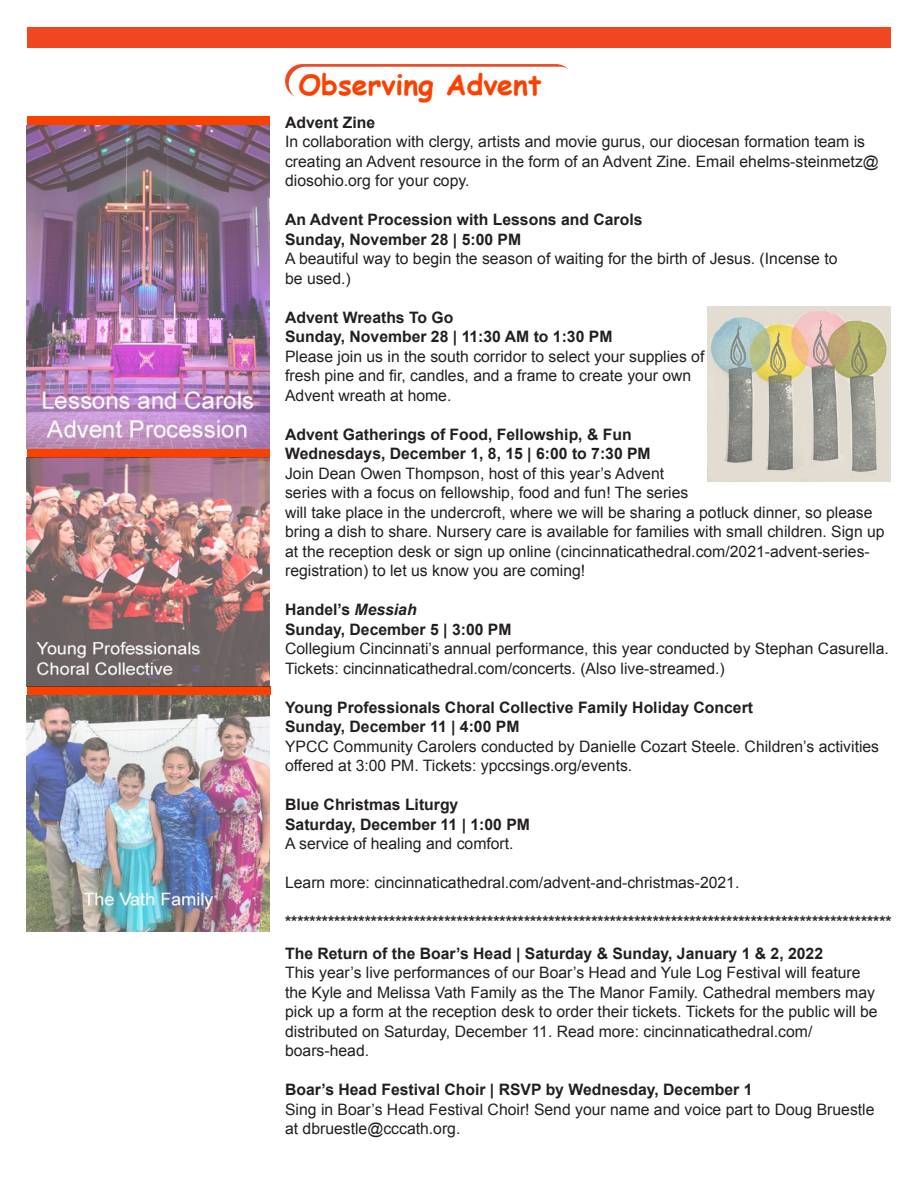
<style>
.page{position:relative;width:918px;height:1188px;background:#fff}
.page>*{position:absolute;margin:0;border:0;box-sizing:border-box;transform-origin:0 0}
.t1{font:700 28.5px "Comic Sans MS";color:#fb4100}
.t2{font:15.75px/19.5px "Arial";color:#231f20}
.t3{font:700 15.75px "Arial";color:#231f20}
.s1{font-style:italic}
</style>
<div class="page">
<div style="left:27px;top:27px;width:864px;height:21px;background:#ef4722"></div>
<svg style="left:285px;top:64px;width:288px;height:34px"></svg>
<div style="left:289px;top:67px;width:288px;height:34px;background:#fff;border-radius:17px"></div>
<div style="left:27px;top:449px;width:243px;height:9px;background:#fb4100"></div>
<div style="left:27px;top:117px;width:243px;height:8px;background:#fb4100"></div>
<img style="left:27px;top:125px;width:243px;height:324px">
<div style="left:27px;top:686px;width:243px;height:9px;background:#fb4100"></div>
<img style="left:27px;top:458px;width:242px;height:229px">
<img style="left:27px;top:695px;width:242px;height:236px">
<img style="left:707px;top:307px;width:184px;height:175px">
<p class="t1" style="left:298px;top:64px;width:245px">Observing Advent</p>
<p class="t3" style="left:285px;top:112px;width:92px">Advent Zine</p>
<p class="t2" style="left:285px;top:132px;width:595px">In collaboration with clergy, artists and movie gurus, our diocesan formation team is creating an Advent resource in the form of an Advent Zine. Email ehelms-steinmetz@ diosohio.org for your copy.</p>
<p class="t3" style="left:285px;top:209px;width:359px">An Advent Procession with Lessons and Carols</p>
<p class="t3" style="left:285px;top:229px;width:238px">Sunday, November 28 | 5:00 PM</p>
<p class="t2" style="left:285px;top:249px;width:554px">A beautiful way to begin the season of waiting for the birth of Jesus. (Incense to</p>
<p class="t2" style="left:285px;top:269px;width:67px">be used.)</p>
<p class="t3" style="left:285px;top:307px;width:170px">Advent Wreaths To Go</p>
<p class="t3" style="left:285px;top:326px;width:329px">Sunday, November 28 | 11:30 AM to 1:30 PM</p>
<p class="t2" style="left:285px;top:347px;width:421px">Please join us in the south corridor to select your supplies of fresh pine and fir, candles, and a frame to create your own<br>Advent wreath at home.</p>
<p class="t3" style="left:285px;top:424px;width:348px">Advent Gatherings of Food, Fellowship, &amp; Fun</p>
<p class="t3" style="left:285px;top:443px;width:367px">Wednesdays, December 1, 8, 15 | 6:00 to 7:30 PM</p>
<p class="t2" style="left:285px;top:464px;width:601px">Join Dean Owen Thompson, host of this year’s Advent<br>series with a focus on fellowship, food and fun! The series<br>will take place in the undercroft, where we will be sharing a potluck dinner, so please bring a dish to share. Nursery care is available for families with small children. Sign up at the reception desk or sign up online (cincinnaticathedral.com/2021-advent-series&shy;registration) to let us know you are coming!</p>
<p class="t3" style="left:285px;top:599px;width:133px">Handel’s <span class="s1">Messiah</span></p>
<p class="t3" style="left:285px;top:619px;width:228px">Sunday, December 5 | 3:00 PM</p>
<p class="t2" style="left:285px;top:639px;width:605px">Collegium Cincinnati’s annual performance, this year conducted by Stephan Casurella.<br>Tickets: cincinnaticathedral.com/concerts. (Also live-streamed.)</p>
<p class="t3" style="left:285px;top:697px;width:469px">Young Professionals Choral Collective Family Holiday Concert</p>
<p class="t3" style="left:285px;top:716px;width:236px">Sunday, December 11 | 4:00 PM</p>
<p class="t2" style="left:285px;top:737px;width:596px">YPCC Community Carolers conducted by Danielle Cozart Steele. Children’s activities offered at 3:00 PM. Tickets: ypccsings.org/events.</p>
<p class="t3" style="left:285px;top:794px;width:175px">Blue Christmas Liturgy</p>
<p class="t3" style="left:285px;top:814px;width:246px">Saturday, December 11 | 1:00 PM</p>
<p class="t2" style="left:285px;top:834px;width:230px">A service of healing and comfort.</p>
<p class="t2" style="left:285px;top:873px;width:456px">Learn more: cincinnaticathedral.com/advent-and-christmas-2021.</p>
<p class="t3" style="left:285px;top:911px;width:608px">***************************************************************************************************</p>
<p class="t3" style="left:285px;top:943px;width:540px">The Return of the Boar’s Head | Saturday &amp; Sunday, January 1 &amp; 2, 2022</p>
<p class="t2" style="left:285px;top:963px;width:594px">This year’s live performances of our Boar’s Head and Yule Log Festival will feature the Kyle and Melissa Vath Family as the The Manor Family. Cathedral members may pick up a form at the reception desk to order their tickets. Tickets for the public will be distributed on Saturday, December 11. Read more: cincinnaticathedral.com/</p>
<p class="t2" style="left:285px;top:1041px;width:86px">boars-head.</p>
<p class="t3" style="left:285px;top:1079px;width:469px">Boar’s Head Festival Choir | RSVP by Wednesday, December 1</p>
<p class="t2" style="left:285px;top:1100px;width:591px">Sing in Boar’s Head Festival Choir! Send your name and voice part to Doug Bruestle</p>
<p class="t2" style="left:285px;top:1119px;width:177px">at dbruestle@cccath.org.</p>
</div>
